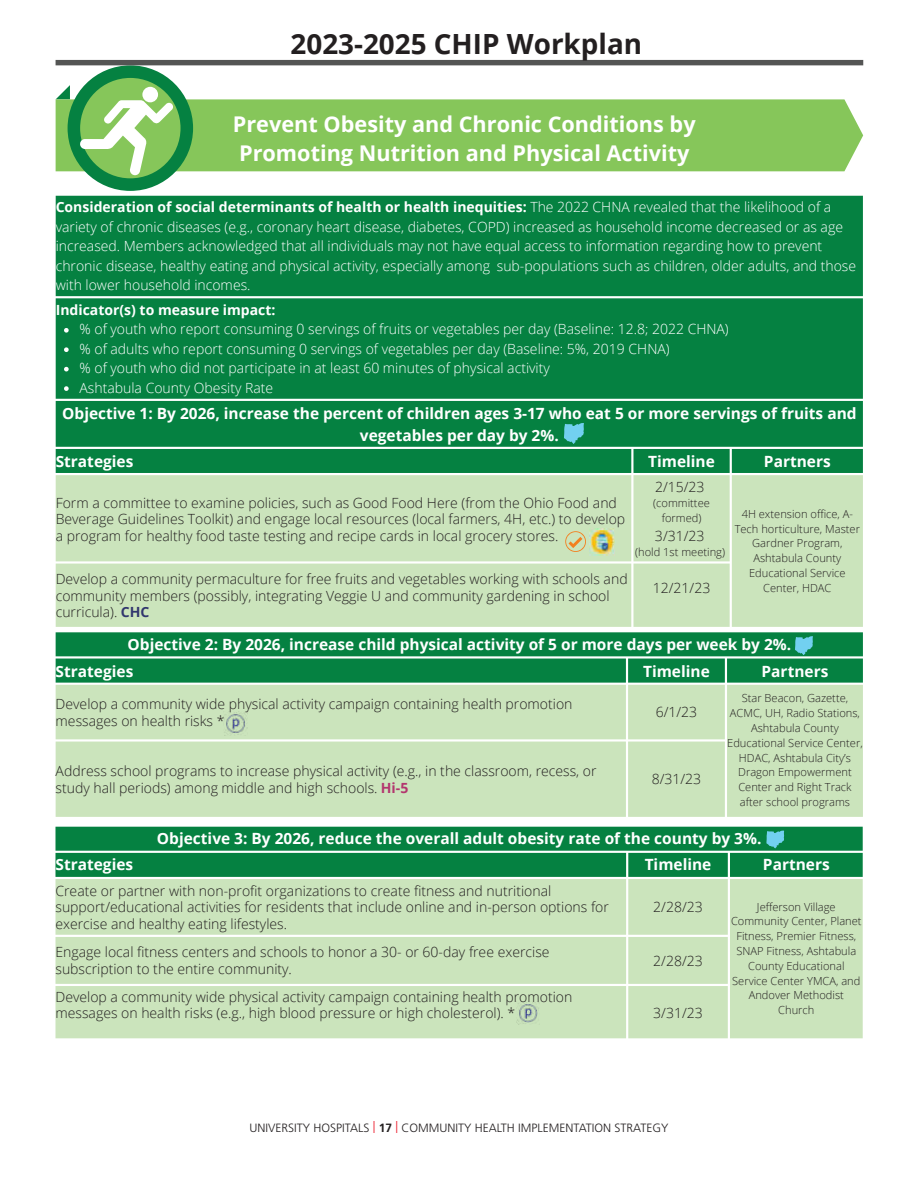
<style>
.page{position:relative;width:918px;height:1188px;background:#fff}
.page>*{position:absolute;margin:0;border:0;box-sizing:border-box;transform-origin:0 0}
.t1{font:700 27.9px "Open Sans";color:#231f20}
.t2{font:700 21.75px/29.5px "Open Sans";color:#fff}
.t3{font:700 15.45px/21.3px "Open Sans";color:#fff;text-align:center}
.t4{font:300 13.95px/16.6px "Open Sans";color:#231f20}
.t5{font:300 13.95px/19.5px "Open Sans";color:#fff}
.t6{font:700 13.95px "Open Sans";color:#fff}
.t7{font:300 12px "Frutiger LT Pro";color:#231f20}
.t8{font:300 11.1px/14.9px "Open Sans";color:#231f20;text-align:center}
.s1{font-weight:700}
.s2{font-weight:700;color:#31366e}
.s3{font-weight:700;color:#b3366e}
.s4{color:#ec1b2b}
</style>
<div class="page">
<div style="left:193px;top:99px;width:670px;height:72px;background:#86c65a"></div>
<div style="left:56px;top:60px;width:807px;height:5px;background:#545554"></div>
<div style="left:56px;top:196px;width:807px;height:277px;background:#058141"></div>
<div style="left:56px;top:475px;width:807px;height:152px;background:#cbe4bc"></div>
<svg style="left:64px;top:328px;width:5px;height:5px"></svg>
<svg style="left:64px;top:347px;width:5px;height:5px"></svg>
<svg style="left:64px;top:367px;width:5px;height:4px"></svg>
<svg style="left:64px;top:386px;width:5px;height:5px"></svg>
<svg style="left:56px;top:65px;width:137px;height:126px"></svg>
<div style="left:56px;top:685px;width:807px;height:132px;background:#cbe4bc"></div>
<div style="left:55px;top:879px;width:808px;height:159px;background:#cbe4bc"></div>
<img style="left:224px;top:711px;width:24px;height:24px">
<svg style="left:565px;top:531px;width:21px;height:21px"></svg>
<img style="left:517px;top:1002px;width:23px;height:22px">
<svg style="left:564px;top:423px;width:20px;height:21px"></svg>
<svg style="left:56px;top:632px;width:807px;height:51px;background:#14884d"></svg>
<svg style="left:55px;top:827px;width:808px;height:50px;background:#11874b"></svg>
<img style="left:589px;top:528px;width:26px;height:27px">
<p class="t1" style="left:291px;top:24px;width:353px">2023-2025 CHIP Workplan</p>
<p class="t2" style="left:233px;top:109px;width:464px">Prevent Obesity and Chronic Conditions by<br>Promoting Nutrition and Physical Activity</p>
<p class="t5" style="left:56px;top:197px;width:802px"><span class="s1">Consideration of social determinants of health or health inequities:</span> The 2022 CHNA revealed that the likelihood of a variety of chronic diseases (e.g., coronary heart disease, diabetes, COPD) increased as household income decreased or as age increased. Members acknowledged that all individuals may not have equal access to information regarding how to prevent chronic disease, healthy eating and physical activity, especially among sub-populations such as children, older adults, and those with lower household incomes.</p>
<p class="t5" style="left:80px;top:319px;width:651px">% of youth who report consuming 0 servings of fruits or vegetables per day (Baseline: 12.8; 2022 CHNA) % of adults who report consuming 0 servings of vegetables per day (Baseline: 5%, 2019 CHNA)<br>% of youth who did not participate in at least 60 minutes of physical activity<br>Ashtabula County Obesity Rate</p>
<p class="t6" style="left:56px;top:300px;width:221px">Indicator(s) to measure impact:</p>
<p class="t3" style="left:62px;top:403px;width:796px">Objective 1: By 2026, increase the percent of children ages 3-17 who eat 5 or more servings of fruits and vegetables per day by 2%.</p>
<p class="t3" style="left:56px;top:450px;width:79px">Strategies</p>
<p class="t3" style="left:648px;top:450px;width:68px">Timeline</p>
<p class="t3" style="left:764px;top:450px;width:68px">Partners</p>
<p class="t4" style="left:56px;top:494px;width:571px">Form a committee to examine policies, such as Good Food Here (from the Ohio Food and<br>Beverage Guidelines Toolkit) and engage local resources (local farmers, 4H, etc.) to develop a program for healthy food taste testing and recipe cards in local grocery stores.</p>
<p class="t4" style="left:655px;top:478px;width:51px">2/15/23</p>
<p class="t8" style="left:653px;top:496px;width:58px">(committee formed)</p>
<p class="t4" style="left:655px;top:527px;width:51px">3/31/23</p>
<p class="t8" style="left:635px;top:545px;width:91px">(hold 1st meeting)</p>
<p class="t8" style="left:735px;top:506px;width:127px">4H extension office, A-<br>Tech horticulture, Master<br>Gardner Program,<br>Ashtabula County<br>Educational Service<br>Center, HDAC</p>
<p class="t4" style="left:56px;top:570px;width:573px">Develop a community permaculture for free fruits and vegetables working with schools and community members (possibly, integrating Veggie U and community gardening in school curricula). <span class="s2">CHC</span></p>
<p class="t4" style="left:653px;top:579px;width:59px">12/21/23</p>
<p class="t3" style="left:56px;top:630px;width:737px;line-height:27.2px;text-align:left;text-indent:72px">Objective 2: By 2026, increase child physical activity of 5 or more days per week by 2%.<br>Strategies</p>
<p class="t3" style="left:643px;top:660px;width:68px">Timeline</p>
<p class="t3" style="left:762px;top:660px;width:68px">Partners</p>
<p class="t8" style="left:727px;top:691px;width:137px">Star Beacon, Gazette,<br>ACMC, UH, Radio Stations,<br>Ashtabula County<br>Educational Service Center,<br>HDAC, Ashtabula City’s<br>Dragon Empowerment<br>Center and Right Track after school programs</p>
<p class="t4" style="left:56px;top:695px;width:518px">Develop a community wide physical activity campaign containing health promotion messages on health risks *</p>
<p class="t4" style="left:656px;top:703px;width:43px">6/1/23</p>
<p class="t4" style="left:56px;top:762px;width:543px;line-height:17.5px">Address school programs to increase physical activity (e.g., in the classroom, recess, or study hall periods) among middle and high schools. <span class="s3">Hi-5</span></p>
<p class="t4" style="left:652px;top:770px;width:51px">8/31/23</p>
<p class="t3" style="left:157px;top:828px;width:606px">Objective 3: By 2026, reduce the overall adult obesity rate of the county by 3%.</p>
<p class="t3" style="left:55px;top:854px;width:79px">Strategies</p>
<p class="t3" style="left:645px;top:854px;width:68px">Timeline</p>
<p class="t3" style="left:763px;top:854px;width:68px">Partners</p>
<p class="t4" style="left:55px;top:882px;width:555px">Create or partner with non-profit organizations to create fitness and nutritional support/educational activities for residents that include online and in-person options for exercise and healthy eating lifestyles.</p>
<p class="t4" style="left:653px;top:899px;width:51px">2/28/23</p>
<p class="t8" style="left:731px;top:899px;width:132px">Jefferson Village<br>Community Center, Planet<br>Fitness, Premier Fitness,<br>SNAP Fitness, Ashtabula<br>County Educational<br>Service Center YMCA, and<br>Andover Methodist<br>Church</p>
<p class="t4" style="left:55px;top:944px;width:496px">Engage local fitness centers and schools to honor a 30- or 60-day free exercise subscription to the entire community.</p>
<p class="t4" style="left:653px;top:952px;width:51px">2/28/23</p>
<p class="t4" style="left:55px;top:988px;width:518px">Develop a community wide physical activity campaign containing health promotion messages on health risks (e.g., high blood pressure or high cholesterol). *</p>
<p class="t4" style="left:653px;top:1004px;width:51px">3/31/23</p>
<p class="t7" style="left:249px;top:1121px;width:421px">UNIVERSITY HOSPITALS <span class="s4">|</span> <span class="s1">17</span> <span class="s4">|</span> COMMUNITY HEALTH IMPLEMENTATION STRATEGY</p>
</div>
